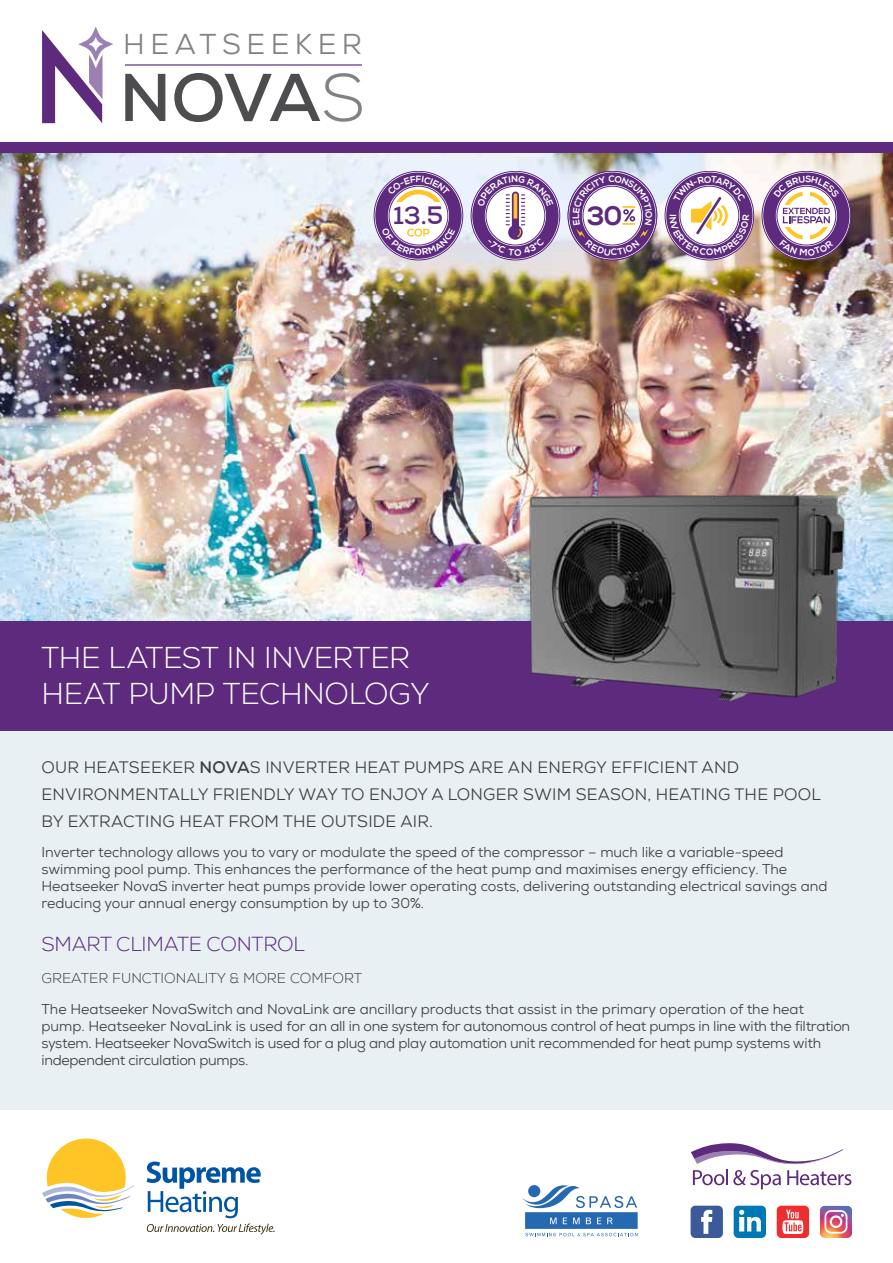
<style>
.page{position:relative;width:893px;height:1263px;background:#e9f0f4}
.page>*{position:absolute;margin:0;border:0;box-sizing:border-box;transform-origin:0 0}
.t1{font:300 30px/36px "Nexa";letter-spacing:-.01em;color:#fff}
.t2{font:28.65px "Nexa";letter-spacing:.19em;color:#808284}
.t3{font:800 26.7px "Nexa";color:#5d2a7d}
.t4{font:700 25.05px "Nexa";color:#5d2a7d}
.t5{font:300 20.25px "Nexa";letter-spacing:-.01em;color:#5d2a7d}
.t6{font:16.5px/27px "Nexa";letter-spacing:.015em;color:#3d4042}
.t7{font:14.25px/17.1px "Nexa";color:#3d4042}
.t8{font:14.25px/17.1px "Nexa";letter-spacing:-.02em;color:#3d4042}
.t9{font:300 14.25px "Nexa";color:#3d4042}
.s1{font-weight:700}
</style>
<div class="page">
<div style="left:0;top:0;width:893px;height:150px;background:#fff"></div>
<img style="left:0;top:153px;width:893px;height:468px">
<hr style="left:126px;top:64px;width:236px;height:1px;background:#9c80b4">
<svg style="left:125px;top:74px;width:40px;height:47px"></svg>
<svg style="left:174px;top:73px;width:188px;height:49px"></svg>
<svg style="left:42px;top:27px;width:71px;height:96px"></svg>
<div style="left:0;top:142px;width:893px;height:11px;background:#5d2a7d"></div>
<div style="left:0;top:621px;width:893px;height:109px;background:#5d2a7d"></div>
<div style="left:0;top:1110px;width:893px;height:153px;background:#fff"></div>
<img style="left:487px;top:462px;width:406px;height:239px">
<svg style="left:472px;top:172px;width:87px;height:87px"></svg>
<svg style="left:569px;top:172px;width:87px;height:87px"></svg>
<div style="left:375px;top:172px;width:87px;height:87px;background:#5d2a7d;border-radius:50%"></div>
<div style="left:388px;top:185px;width:61px;height:61px;background:#fff;border-radius:50%"></div>
<div style="left:666px;top:172px;width:86px;height:87px;background:#5d2a7d;border-radius:50%"></div>
<div style="left:763px;top:172px;width:86px;height:87px;background:#5d2a7d;border-radius:50%"></div>
<svg style="left:692px;top:1143px;width:159px;height:46px"></svg>
<div style="left:691px;top:1206px;width:32px;height:32px;background:#3c5a99;border-radius:5px"></div>
<svg style="left:701px;top:1210px;width:11px;height:24px"></svg>
<div style="left:734px;top:1206px;width:32px;height:32px;background:#0178b6;border-radius:5px"></div>
<svg style="left:739px;top:1210px;width:22px;height:21px"></svg>
<div style="left:777px;top:1206px;width:32px;height:32px;background:#ee2d2f;border-radius:5px"></div>
<svg style="left:782px;top:1210px;width:21px;height:24px"></svg>
<svg style="left:820px;top:1206px;width:32px;height:32px"></svg>
<svg style="left:522px;top:1185px;width:116px;height:51px"></svg>
<svg style="left:42px;top:1138px;width:92px;height:80px"></svg>
<svg style="left:147px;top:1161px;width:128px;height:73px"></svg>
<svg style="left:477px;top:176px;width:76px;height:80px;background:#a88db6"></svg>
<svg style="left:573px;top:176px;width:79px;height:80px;background:#ad94b9"></svg>
<svg style="left:387px;top:176px;width:63px;height:25px"></svg>
<svg style="left:381px;top:228px;width:74px;height:28px"></svg>
<svg style="left:670px;top:176px;width:79px;height:80px"></svg>
<svg style="left:773px;top:176px;width:67px;height:80px"></svg>
<h2 class="t2" style="left:123px;top:28px;width:240px">HEATSEEKER</h2>
<h3 class="t4" style="left:393px;top:201px;width:52px">13.5</h3>
<h3 class="t3" style="left:586px;top:200px;width:38px">30</h3>
<h1 class="t1" style="left:41px;top:639px;width:390px">THE LATEST IN INVERTER<br>HEAT PUMP TECHNOLOGY</h1>
<p class="t6" style="left:42px;top:755px;width:781px">OUR HEATSEEKER <span class="s1">NOVA</span>S INVERTER HEAT PUMPS ARE AN ENERGY EFFICIENT AND<br>ENVIRONMENTALLY FRIENDLY WAY TO ENJOY A LONGER SWIM SEASON, HEATING THE POOL<br>BY EXTRACTING HEAT FROM THE OUTSIDE AIR.</p>
<p class="t7" style="left:41px;top:845px;width:787px">Inverter technology allows you to vary or modulate the speed of the compressor – much like a variable-speed swimming pool pump. This enhances the performance of the heat pump and maximises energy efficiency. The Heatseeker NovaS inverter heat pumps provide lower operating costs, delivering outstanding electrical savings and reducing your annual energy consumption by up to 30%.</p>
<h3 class="t5" style="left:42px;top:936px;width:265px">SMART CLIMATE CONTROL</h3>
<p class="t9" style="left:41px;top:972px;width:322px">GREATER FUNCTIONALITY &amp; MORE COMFORT</p>
<p class="t8" style="left:41px;top:1002px;width:810px">The Heatseeker NovaSwitch and NovaLink are ancillary products that assist in the primary operation of the heat pump. Heatseeker NovaLink is used for an all in one system for autonomous control of heat pumps in line with the filtration system. Heatseeker NovaSwitch is used for a plug and play automation unit recommended for heat pump systems with independent circulation pumps.</p>
</div>
